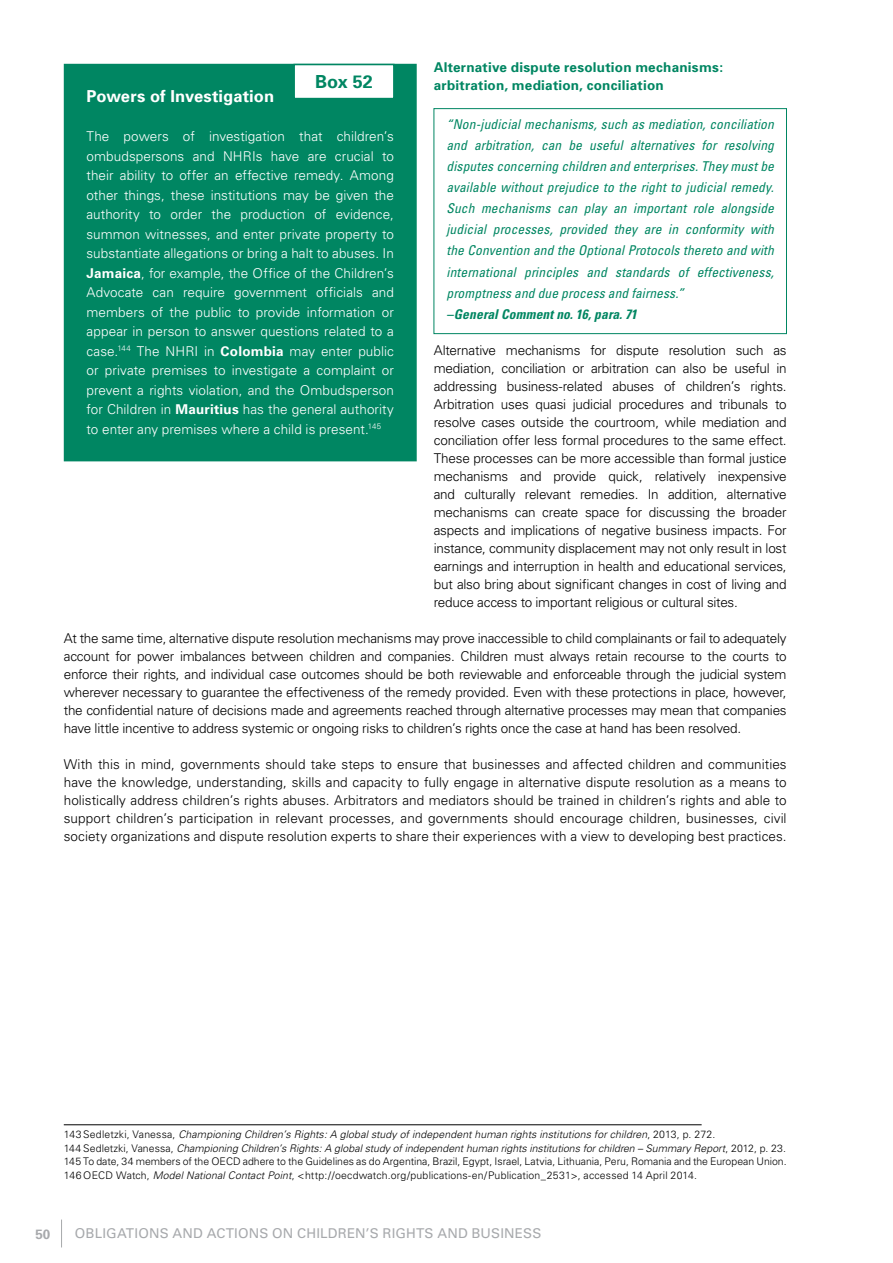
<style>
.page{position:relative;width:893px;height:1263px;background:#fff}
.page>*{position:absolute;margin:0;border:0;box-sizing:border-box;transform-origin:0 0}
.t1{font:700 18px "Univers";color:#008662}
.t2{font:700 16.5px "Univers";letter-spacing:.005em;color:#fff}
.t3{font:300 13.5px/18px "Univers";letter-spacing:-.015em;color:#000;text-align:justify}
.t4{font:300 13.5px/19.5px "Univers";letter-spacing:.005em;color:#fff;text-align:justify}
.t5{font:italic condensed 13.5px/21px "Univers";letter-spacing:.01em;color:#008662;text-align:justify}
.t6{font:700 13.5px/18px "Univers";letter-spacing:.015em;color:#008662}
.t7{font:13.5px "Univers";letter-spacing:.01em;color:#a7a9ac}
.t8{font:italic 700 condensed 13.5px "Univers";letter-spacing:.01em;color:#008662}
.t9{font:700 13.5px "Univers";color:#a7a9ac}
.t10{font:300 10.5px/13.5px "Univers";color:#000}
.s1{font-family:"Univers CE";font-weight:700}
.s2{font-style:italic}
</style>
<div class="page">
<svg style="left:61px;top:1219px;width:1px;height:28px"></svg>
<hr style="left:64px;top:1124px;width:638px;height:1px;background:#000">
<div style="left:434px;top:108px;width:353px;height:226px;border:1px solid #008662"></div>
<div style="left:65px;top:65px;width:351px;height:396px;background:#008662"></div>
<div style="left:64px;top:64px;width:353px;height:397px;border:2px solid #008662"></div>
<svg style="left:293px;top:63px;width:102px;height:35px;background:#e8f4f1"></svg>
<p class="t6" style="left:434px;top:59px;width:291px">Alternative dispute resolution mechanisms: arbitration, mediation, conciliation</p>
<p class="t5" style="left:446px;top:114px;width:329px">“Non-judicial mechanisms, such as mediation, conciliation and arbitration, can be useful alternatives for resolving disputes concerning children and enterprises. They must be available without prejudice to the right to judicial remedy.<br>Such mechanisms can play an important role alongside judicial processes, provided they are in conformity with the Convention and the Optional Protocols thereto and with international principles and standards of effectiveness, promptness and due process and fairness.”</p>
<p class="t8" style="left:446px;top:305px;width:192px">–General Comment no. 16, para. 71</p>
<p class="t3" style="left:434px;top:341px;width:354px">Alternative mechanisms for dispute resolution such as mediation, conciliation or arbitration can also be useful in addressing business-related abuses of children’s rights.<br>Arbitration uses quasi judicial procedures and tribunals to resolve cases outside the courtroom, while mediation and conciliation offer less formal procedures to the same effect.<br>These processes can be more accessible than formal justice mechanisms and provide quick, relatively inexpensive and culturally relevant remedies. In addition, alternative mechanisms can create space for discussing the broader aspects and implications of negative business impacts. For instance, community displacement may not only result in lost earnings and interruption in health and educational services, but also bring about significant changes in cost of living and reduce access to important religious or cultural sites.</p>
<p class="t3" style="left:64px;top:629px;width:724px">At the same time, alternative dispute resolution mechanisms may prove inaccessible to child complainants or fail to adequately account for power imbalances between children and companies. Children must always retain recourse to the courts to enforce their rights, and individual case outcomes should be both reviewable and enforceable through the judicial system wherever necessary to guarantee the effectiveness of the remedy provided. Even with these protections in place, however, the confidential nature of decisions made and agreements reached through alternative processes may mean that companies have little incentive to address systemic or ongoing risks to children’s rights once the case at hand has been resolved.</p>
<p class="t3" style="left:64px;top:755px;width:724px">With this in mind, governments should take steps to ensure that businesses and affected children and communities have the knowledge, understanding, skills and capacity to fully engage in alternative dispute resolution as a means to holistically address children’s rights abuses. Arbitrators and mediators should be trained in children’s rights and able to support children’s participation in relevant processes, and governments should encourage children, businesses, civil society organizations and dispute resolution experts to share their experiences with a view to developing best practices.</p>
<h1 class="t1" style="left:315px;top:71px;width:59px">Box 52</h1>
<p class="t2" style="left:87px;top:86px;width:189px">Powers of Investigation</p>
<p class="t4" style="left:87px;top:127px;width:309px">The powers of investigation that children’s ombudspersons and NHRIs have are crucial to their ability to offer an effective remedy. Among other things, these institutions may be given the authority to order the production of evidence, summon witnesses, and enter private property to substantiate allegations or bring a halt to abuses. In <span class="s1">Jamaica</span>, for example, the Office of the Children’s Advocate can require government officials and members of the public to provide information or appear in person to answer questions related to a case.<sup>144</sup> The NHRI in <span class="s1">Colombia</span> may enter public or private premises to investigate a complaint or prevent a rights violation, and the Ombudsperson for Children in <span class="s1">Mauritius</span> has the general authority to enter any premises where a child is present.<sup>145</sup></p>
<p class="t10" style="left:64px;top:1128px;width:724px">143 Sedletzki, Vanessa, <span class="s2">Championing Children’s Rights: A global study of independent human rights institutions for children</span>, 2013, p. 272.<br>144 Sedletzki, Vanessa, <span class="s2">Championing Children’s Rights: A global study of independent human rights institutions for children – Summary Report</span>, 2012, p. 23.<br>145 To date, 34 members of the OECD adhere to the Guidelines as do Argentina, Brazil, Egypt, Israel, Latvia, Lithuania, Peru, Romania and the European Union.<br>146 OECD Watch, <span class="s2">Model National Contact Point</span>, &lt;http://oecdwatch.org/publications-en/Publication_2531&gt;, accessed 14 April 2014.</p>
<p class="t9" style="left:35px;top:1226px;width:16px">50</p>
<p class="t7" style="left:75px;top:1225px;width:468px">OBLIGATIONS AND ACTIONS ON CHILDREN’S RIGHTS AND BUSINESS</p>
</div>
